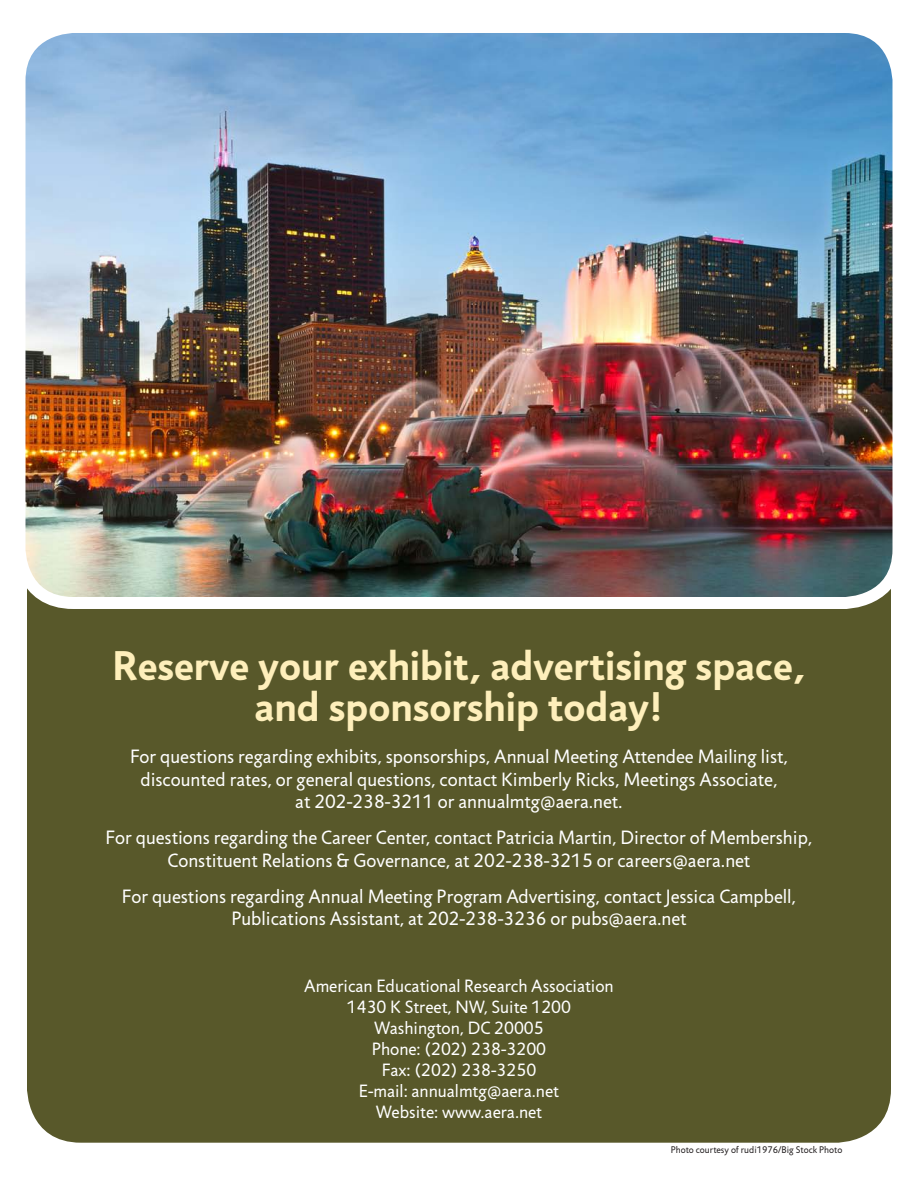
<style>
.page{position:relative;width:918px;height:1188px;background:#fff}
.page>*{position:absolute;margin:0;border:0;box-sizing:border-box;transform-origin:0 0}
.t1{font:700 42px/40.5px "Jigsaw";color:#feefbb;text-align:center}
.t2{font:19.5px/22.5px "Jigsaw";color:#fff;text-align:center}
.t3{font:18px/21px "Jigsaw";color:#fff;text-align:center}
.t4{font:9.75px "Jigsaw";color:#231f20}
</style>
<div class="page">
<div style="left:27px;top:505px;width:864px;height:638px;background:#58582a;border-radius:54px"></div>
<img style="left:27px;top:34px;width:864px;height:562px">
<div style="left:14px;top:21px;width:890px;height:588px;border:12px solid #fff;border-radius:54px"></div>
<h1 class="t1" style="left:113px;top:646px;width:694px">Reserve your exhibit, advertising space, and sponsorship today!</h1>
<p class="t2" style="left:130px;top:746px;width:659px">For questions regarding exhibits, sponsorships, Annual Meeting Attendee Mailing list, discounted rates, or general questions, contact Kimberly Ricks, Meetings Associate,<br>at 202-238-3211 or annualmtg@aera.net.</p>
<p class="t2" style="left:106px;top:827px;width:708px">For questions regarding the Career Center, contact Patricia Martin, Director of Membership,<br>Constituent Relations &amp; Governance, at 202-238-3215 or careers@aera.net</p>
<p class="t2" style="left:122px;top:886px;width:676px">For questions regarding Annual Meeting Program Advertising, contact Jessica Campbell,<br>Publications Assistant, at 202-238-3236 or pubs@aera.net</p>
<p class="t3" style="left:304px;top:976px;width:311px">American Educational Research Association<br>1430 K Street, NW, Suite 1200<br>Washington, DC 20005<br>Phone: (202) 238-3200<br>Fax: (202) 238-3250<br>E-mail: annualmtg@aera.net<br>Website: www.aera.net</p>
<p class="t4" style="left:671px;top:1145px;width:173px">Photo courtesy of rudi1976/Big Stock Photo</p>
</div>
